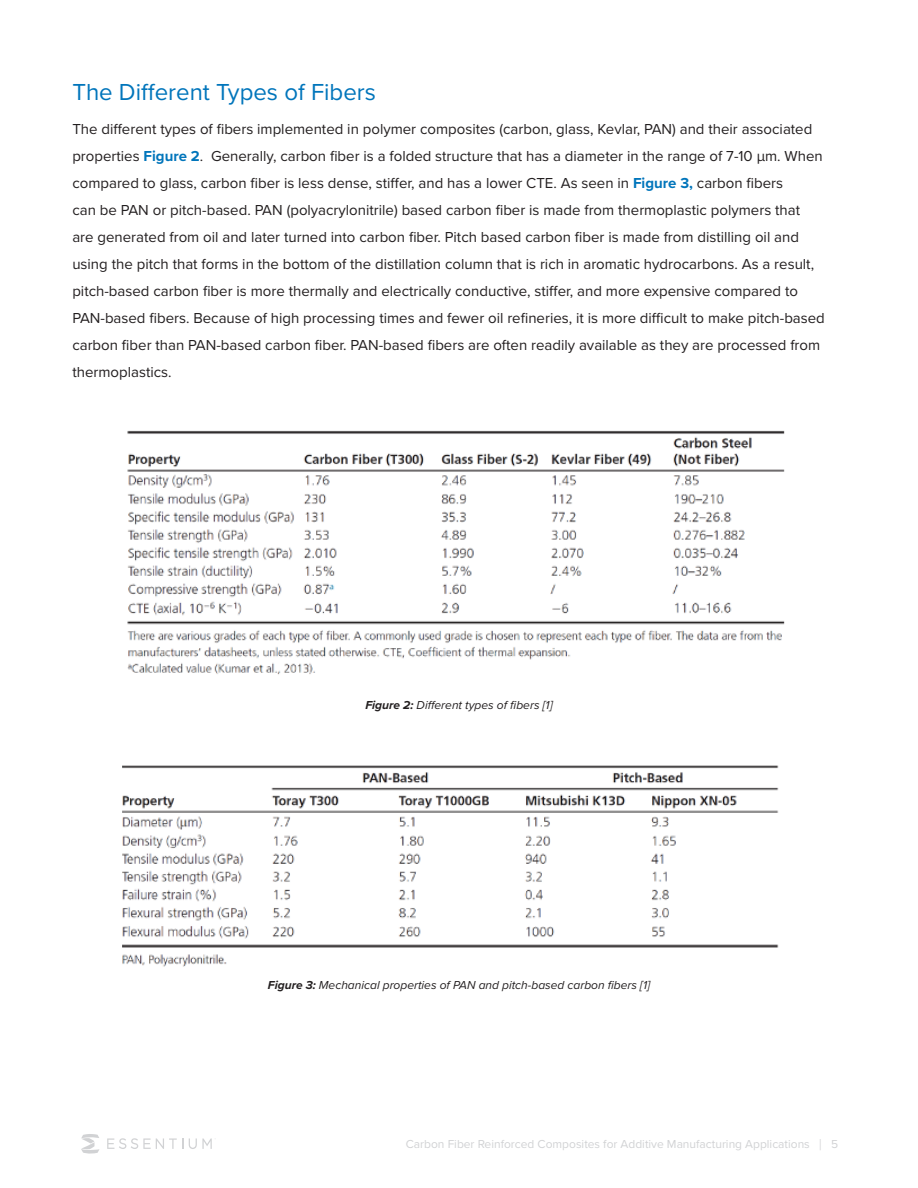
<style>
.page{position:relative;width:918px;height:1188px;background:#fff}
.page>*{position:absolute;margin:0;border:0;box-sizing:border-box;transform-origin:0 0}
.t1{font:24px "Proxima Nova";color:#0075bb}
.t2{font:15px/27px "Proxima Nova";color:#231f20}
.t3{font:italic 12px "Proxima Nova";color:#231f20}
.t4{font:12px "Proxima Nova";color:#d1d2d4}
.s1{font-weight:700;color:#0075bb}
.s2{font-weight:700}
.s3{font-size:15.9px}
</style>
<div class="page">
<img style="left:127px;top:430px;width:658px;height:245px">
<img style="left:123px;top:765px;width:656px;height:202px">
<svg style="left:81px;top:1134px;width:18px;height:20px"></svg>
<svg style="left:107px;top:1138px;width:76px;height:11px"></svg>
<svg style="left:189px;top:1138px;width:23px;height:11px"></svg>
<p class="t1" style="left:72px;top:74px;width:305px">The Different Types of Fibers</p>
<p class="t2" style="left:72px;top:115px;width:754px">The different types of fibers implemented in polymer composites (carbon, glass, Kevlar, PAN) and their associated properties <span class="s1">Figure 2</span>. Generally, carbon fiber is a folded structure that has a diameter in the range of 7-10 µm. When compared to glass, carbon fiber is less dense, stiffer, and has a lower CTE. As seen in <span class="s1">Figure 3,</span> carbon fibers<br>can be PAN or pitch-based. PAN (polyacrylonitrile) based carbon fiber is made from thermoplastic polymers that are generated from oil and later turned into carbon fiber. Pitch based carbon fiber is made from distilling oil and using the pitch that forms in the bottom of the distillation column that is rich in aromatic hydrocarbons. As a result, pitch-based carbon fiber is more thermally and electrically conductive, stiffer, and more expensive compared to PAN-based fibers. Because of high processing times and fewer oil refineries, it is more difficult to make pitch-based carbon fiber than PAN-based carbon fiber. PAN-based fibers are often readily available as they are processed from thermoplastics.</p>
<p class="t3" style="left:365px;top:696px;width:189px"><span class="s2">Figure 2:</span> Different types of fibers [1]</p>
<p class="t3" style="left:268px;top:976px;width:384px"><span class="s2">Figure 3:</span> Mechanical properties of PAN and pitch-based carbon fibers [1]</p>
<p class="t4" style="left:406px;top:1135px;width:434px">Carbon Fiber Reinforced Composites for Additive Manufacturing Applications <span class="s3">|</span> 5</p>
</div>
